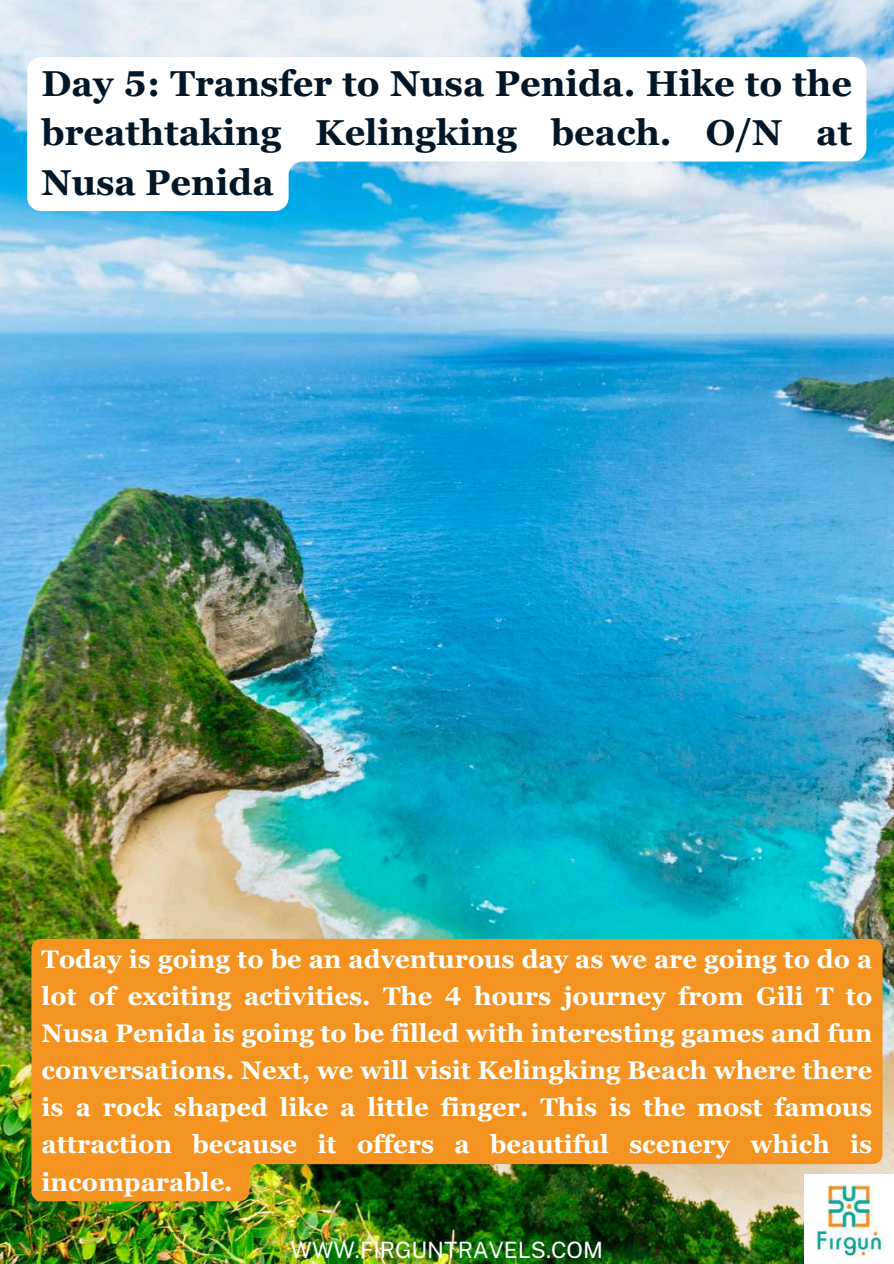
<style>
.page{position:relative;width:894px;height:1264px;background:#fff}
.page>*{position:absolute;margin:0;border:0;box-sizing:border-box;transform-origin:0 0}
.t1{font:700 36px/49.5px "Georgia Pro";color:#011627;text-align:justify}
.t2{font:700 25.5px/37.2px "Georgia Pro";color:#fefffe;text-align:justify}
.t3{font:22.5px "Public Sans";color:#fefffe}
</style>
<div class="page">
<img style="left:0;top:0;width:893px;height:1263px">
<img style="left:804px;top:1174px;width:88px;height:88px">
<svg style="left:31px;top:938px;width:851px;height:263px;fill:#f4931f"></svg>
<svg style="left:27px;top:57px;width:839px;height:154px"></svg>
<h1 class="t1" style="left:42px;top:58px;width:811px">Day 5: Transfer to Nusa Penida. Hike to the breathtaking Kelingking beach. O/N at Nusa Penida</h1>
<p class="t2" style="left:42px;top:940px;width:832px">Today is going to be an adventurous day as we are going to do a lot of exciting activities. The 4 hours journey from Gili T to Nusa Penida is going to be filled with interesting games and fun conversations. Next, we will visit Kelingking Beach where there is a rock shaped like a little finger. This is the most famous attraction because it offers a beautiful scenery which is incomparable.</p>
<p class="t3" style="left:290px;top:1236px;width:314px">WWW.FIRGUNTRAVELS.COM</p>
</div>
